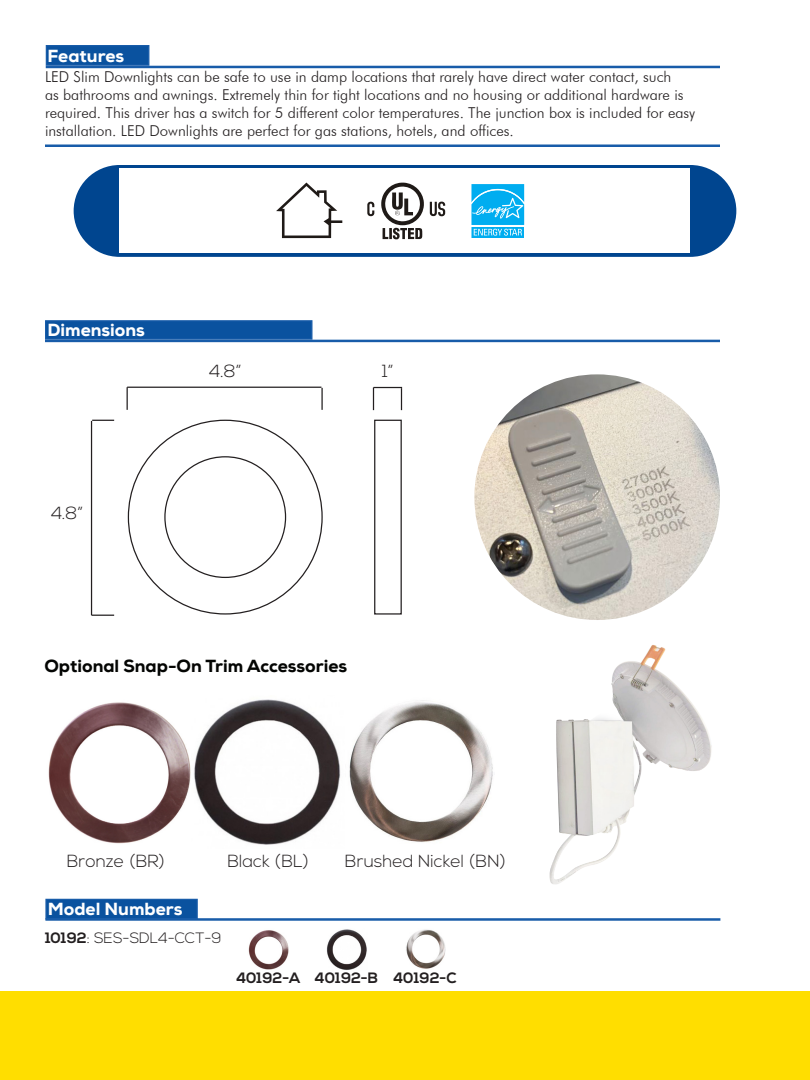
<style>
.page{position:relative;width:810px;height:1080px;background:#fff}
.page>*{position:absolute;margin:0;border:0;box-sizing:border-box;transform-origin:0 0}
.t1{font:300 17.5px "Nexa";color:#231f20}
.t2{font:800 17.5px "Nexa";color:#fff}
.t3{font:800 17.5px "Nexa";color:#040503}
.Paragraph_Style_1{font:300 15px/18px "Futura BT";color:#231f20}
.FEATURES{font:700 15px "Nexa";color:#231f20}
.FEATURES-2{font:300 15px "Nexa";color:#231f20}
.s1{font-weight:700}
</style>
<div class="page">
<div style="left:0;top:991px;width:810px;height:89px;background:#ffde00"></div>
<div style="left:74px;top:165px;width:662px;height:92px;background:#00458f;border-radius:46px"></div>
<div style="left:120px;top:169px;width:570px;height:84px;background:#fff"></div>
<div style="left:46px;top:45px;width:103px;height:21px;background:#0a529f;border:1px solid #185ca9"></div>
<hr style="left:45px;top:144px;width:675px;height:3px;background:#185ca9">
<hr style="left:46px;top:66px;width:674px;height:2px;background:#185ca9">
<div style="left:45px;top:320px;width:267px;height:20px;background:#0a529f;border:1px solid #185ca9"></div>
<hr style="left:45px;top:340px;width:675px;height:2px;background:#185ca9">
<div style="left:45px;top:899px;width:153px;height:20px;background:#0a529f;border:1px solid #185ca9"></div>
<hr style="left:45px;top:918px;width:675px;height:3px;background:#185ca9">
<svg style="left:127px;top:388px;width:1px;height:22px"></svg>
<hr style="left:127px;top:387px;width:194px;height:1px;background:#231f20">
<hr style="left:321px;top:388px;width:2px;height:22px;background:#231f20">
<svg style="left:92px;top:615px;width:22px;height:1px"></svg>
<hr style="left:91px;top:421px;width:1px;height:194px;background:#231f20">
<svg style="left:92px;top:420px;width:22px;height:1px"></svg>
<div style="left:374px;top:420px;width:28px;height:195px;border:1px solid #231f20"></div>
<svg style="left:373px;top:387px;width:29px;height:23px"></svg>
<svg style="left:276px;top:183px;width:66px;height:55px"></svg>
<svg style="left:471px;top:184px;width:54px;height:54px;background:#33bdf2"></svg>
<img style="left:474px;top:374px;width:246px;height:246px;border-radius:123px">
<svg style="left:381px;top:183px;width:43px;height:57px"></svg>
<svg style="left:367px;top:202px;width:7px;height:14px"></svg>
<svg style="left:430px;top:202px;width:15px;height:14px"></svg>
<img style="left:549px;top:645px;width:163px;height:239px">
<img style="left:349px;top:700px;width:144px;height:142px">
<img style="left:48px;top:702px;width:143px;height:142px">
<img style="left:194px;top:699px;width:147px;height:146px">
<img style="left:406px;top:929px;width:40px;height:40px">
<img style="left:248px;top:930px;width:41px;height:40px">
<img style="left:327px;top:929px;width:40px;height:41px">
<p class="t2" style="left:48px;top:44px;width:78px">Features</p>
<p class="Paragraph_Style_1" style="left:45px;top:68px;width:652px">LED Slim Downlights can be safe to use in damp locations that rarely have direct water contact, such<br>as bathrooms and awnings. Extremely thin for tight locations and no housing or additional hardware is required. This driver has a switch for 5 different color temperatures. The junction box is included for easy installation. LED Downlights are perfect for gas stations, hotels, and offices.</p>
<p class="t2" style="left:48px;top:319px;width:99px">Dimensions</p>
<p class="t1" style="left:51px;top:503px;width:34px">4.8”</p>
<p class="t1" style="left:209px;top:361px;width:34px">4.8”</p>
<p class="t1" style="left:382px;top:361px;width:13px">1”</p>
<p class="t3" style="left:45px;top:654px;width:304px">Optional Snap-On Trim Accessories</p>
<p class="t1" style="left:67px;top:851px;width:100px">Bronze (BR)</p>
<p class="t1" style="left:227px;top:851px;width:83px">Black (BL)</p>
<p class="t1" style="left:345px;top:851px;width:162px">Brushed Nickel (BN)</p>
<p class="t2" style="left:48px;top:898px;width:136px">Model Numbers</p>
<p class="FEATURES-2" style="left:45px;top:929px;width:178px"><span class="s1">10192</span>: SES-SDL4-CCT-9</p>
<p class="FEATURES" style="left:236px;top:970px;width:66px">40192-A</p>
<p class="FEATURES" style="left:315px;top:970px;width:65px">40192-B</p>
<p class="FEATURES" style="left:393px;top:970px;width:65px">40192-C</p>
</div>
